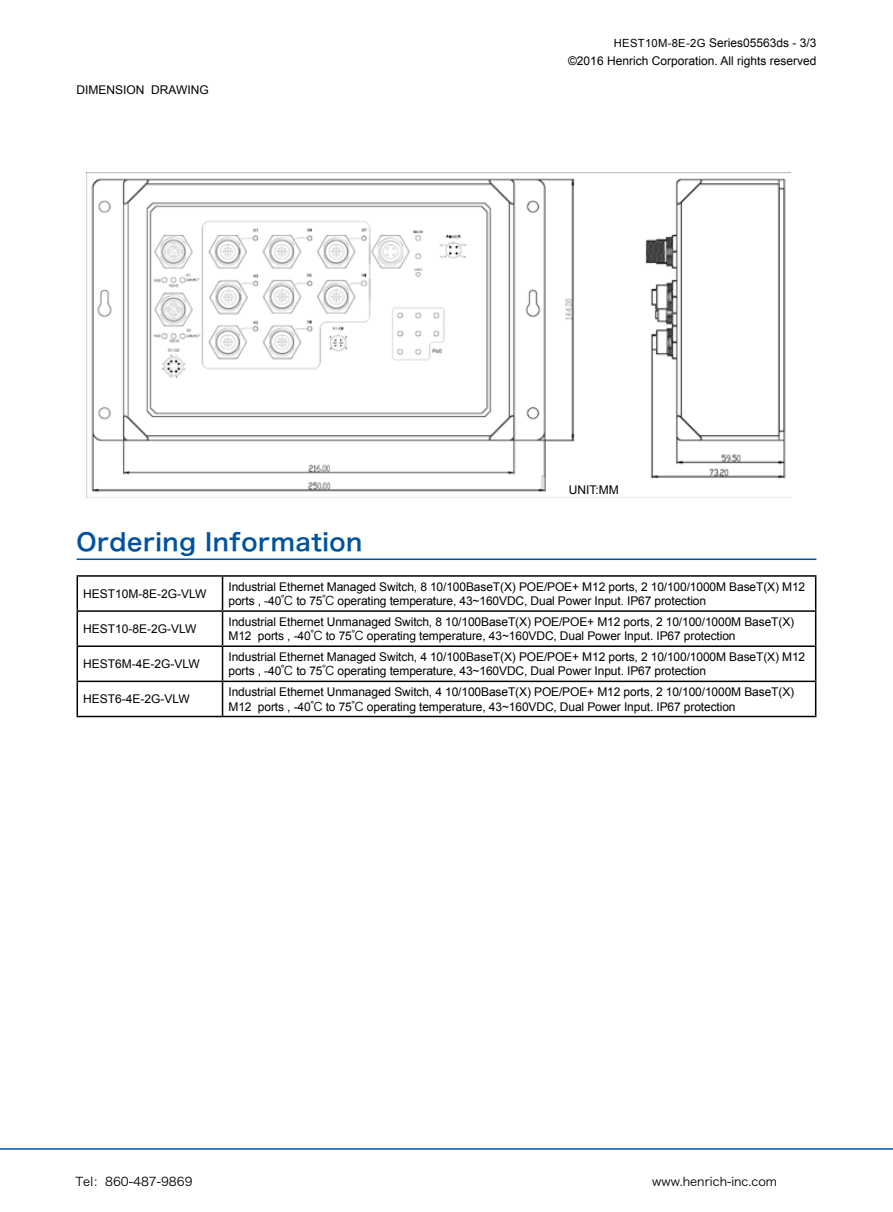
<style>
.page{position:relative;width:893px;height:1212px;background:#fff}
.page>*{position:absolute;margin:0;border:0;box-sizing:border-box;transform-origin:0 0}
.t1{font:24px "Hiragino Sans GB W6";letter-spacing:.025em;color:#00529f}
.t2{font:12px/14.4px "Arial";letter-spacing:-.01em;color:#000}
.t3{font:12px "Hiragino Sans GB W3";color:#000}
.s1{font-size:11.25px}
.s2{font-family:"Hiragino Sans GB W3"}
</style>
<div class="page">
<hr style="left:0;top:1148px;width:893px;height:2px;background:#00529f">
<img style="left:86px;top:172px;width:705px;height:325px">
<div style="left:167px;top:378px;width:296px;height:25px;background:#fff"></div>
<hr style="left:77px;top:575px;width:146px;height:2px;background:#000">
<hr style="left:77px;top:577px;width:1px;height:33px;background:#000">
<hr style="left:223px;top:575px;width:593px;height:2px;background:#000">
<hr style="left:222px;top:577px;width:1px;height:33px;background:#000">
<hr style="left:815px;top:577px;width:1px;height:33px;background:#000">
<hr style="left:77px;top:610px;width:146px;height:2px;background:#000">
<hr style="left:77px;top:612px;width:1px;height:33px;background:#000">
<hr style="left:223px;top:610px;width:593px;height:2px;background:#000">
<hr style="left:222px;top:612px;width:1px;height:33px;background:#000">
<hr style="left:815px;top:612px;width:1px;height:33px;background:#000">
<hr style="left:77px;top:645px;width:146px;height:2px;background:#000">
<hr style="left:77px;top:647px;width:1px;height:34px;background:#000">
<hr style="left:223px;top:645px;width:593px;height:2px;background:#000">
<hr style="left:222px;top:647px;width:1px;height:34px;background:#000">
<hr style="left:815px;top:647px;width:1px;height:34px;background:#000">
<hr style="left:77px;top:681px;width:146px;height:1px;background:#000">
<hr style="left:77px;top:682px;width:1px;height:34px;background:#000">
<hr style="left:223px;top:681px;width:593px;height:1px;background:#000">
<hr style="left:222px;top:682px;width:1px;height:34px;background:#000">
<hr style="left:815px;top:682px;width:1px;height:34px;background:#000">
<hr style="left:77px;top:716px;width:146px;height:1px;background:#000">
<hr style="left:223px;top:716px;width:593px;height:1px;background:#000">
<hr style="left:77px;top:558px;width:739px;height:2px;background:#00529f">
<p class="t2" style="left:77px;top:82px;width:134px">DIMENSION DRAWING</p>
<p class="t2" style="left:568px;top:34px;width:250px;line-height:18px;text-align:right"><span class="s1">HEST10M-8E-2G</span> Series05563ds - 3/3<br>©2016 Henrich Corporation. All rights reserved</p>
<p class="t2" style="left:569px;top:483px;width:51px">UNIT:MM</p>
<h1 class="t1" style="left:77px;top:526px;width:287px">Ordering Information</h1>
<p class="t2" style="left:83px;top:587px;width:125px">HEST10M-8E-2G-VLW</p>
<p class="t2" style="left:229px;top:579px;width:578px">Industrial Ethernet Managed Switch, 8 10/100BaseT(X) POE/POE+ M12 ports, 2 10/100/1000M BaseT(X) M12 ports , -40<span class="s2">℃</span> to 75<span class="s2">℃</span> operating temperature, 43~160VDC, Dual Power Input. IP67 protection</p>
<p class="t2" style="left:83px;top:622px;width:115px">HEST10-8E-2G-VLW</p>
<p class="t2" style="left:229px;top:614px;width:567px">Industrial Ethernet Unmanaged Switch, 8 10/100BaseT(X) POE/POE+ M12 ports, 2 10/100/1000M BaseT(X)<br>M12 ports , -40<span class="s2">℃</span> to 75<span class="s2">℃</span> operating temperature, 43~160VDC, Dual Power Input. IP67 protection</p>
<p class="t2" style="left:83px;top:657px;width:118px">HEST6M-4E-2G-VLW</p>
<p class="t2" style="left:229px;top:650px;width:578px">Industrial Ethernet Managed Switch, 4 10/100BaseT(X) POE/POE+ M12 ports, 2 10/100/1000M BaseT(X) M12 ports , -40<span class="s2">℃</span> to 75<span class="s2">℃</span> operating temperature, 43~160VDC, Dual Power Input. IP67 protection</p>
<p class="t2" style="left:83px;top:692px;width:108px">HEST6-4E-2G-VLW</p>
<p class="t2" style="left:229px;top:685px;width:567px">Industrial Ethernet Unmanaged Switch, 4 10/100BaseT(X) POE/POE+ M12 ports, 2 10/100/1000M BaseT(X)<br>M12 ports , -40<span class="s2">℃</span> to 75<span class="s2">℃</span> operating temperature, 43~160VDC, Dual Power Input. IP67 protection</p>
<p class="t3" style="left:76px;top:1174px;width:119px">Tel：860-487-9869</p>
<p class="t3" style="left:652px;top:1174px;width:126px">www.henrich-inc.com</p>
</div>
